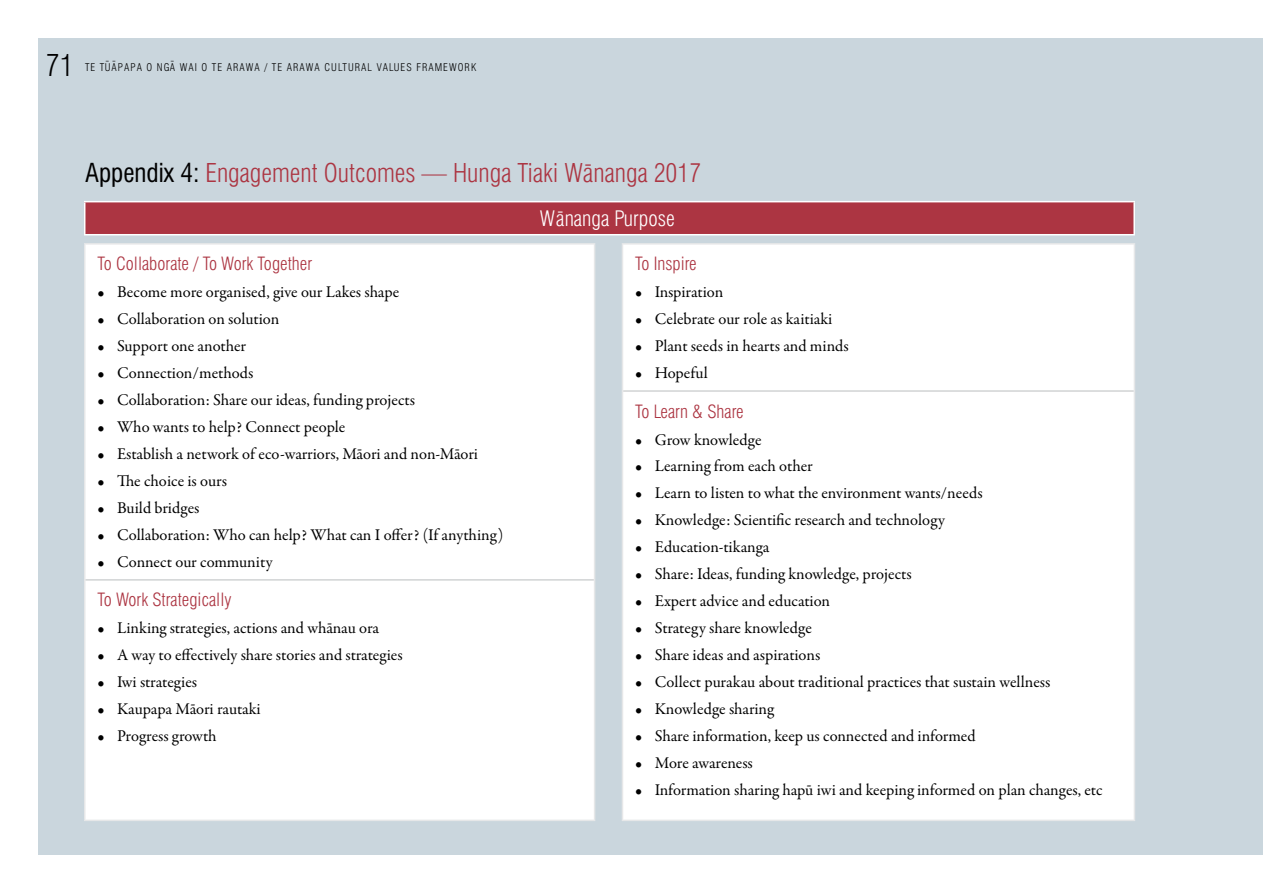
<style>
.page{position:relative;width:1263px;height:893px;background:#fff}
.page>*{position:absolute;margin:0;border:0;box-sizing:border-box;transform-origin:0 0}
.t1{font:300 condensed 30px "Swiss 721 BT";color:#000}
.t2{font:300 condensed 25.5px "Swiss 721 BT";color:#ac3542}
.t3{font:300 condensed 21px "Swiss 721 BT";color:#fff}
.t4{font:300 condensed 18px "Swiss 721 BT";color:#ac3542}
.t5{font:16.5px "Garamond Premr Pro";letter-spacing:-.005em;color:#000}
.t6{font:300 condensed 10.5px "Swiss 721 BT";letter-spacing:.1em;color:#000}
.s1{font-weight:400;color:#000}
</style>
<div class="page">
<div style="left:38px;top:38px;width:1225px;height:817px;background:#cad6dd"></div>
<div style="left:85px;top:245px;width:509px;height:575px;background:#fff"></div>
<hr style="left:84px;top:243px;width:511px;height:2px;background:#e6e7e8">
<hr style="left:84px;top:245px;width:1px;height:335px;background:#e6e7e8">
<hr style="left:594px;top:245px;width:1px;height:335px;background:#e6e7e8">
<hr style="left:84px;top:580px;width:1px;height:240px;background:#e6e7e8">
<hr style="left:594px;top:580px;width:1px;height:240px;background:#e6e7e8">
<hr style="left:84px;top:820px;width:511px;height:1px;background:#e6e7e8">
<hr style="left:85px;top:579px;width:509px;height:2px;background:#d1d3d4">
<hr style="left:97px;top:277px;width:489px;height:1px;background:#fff">
<hr style="left:97px;top:613px;width:489px;height:1px;background:#fff">
<div style="left:85px;top:202px;width:1049px;height:33px;background:#ac3542"></div>
<hr style="left:84px;top:201px;width:1051px;height:1px;background:#fff">
<hr style="left:84px;top:202px;width:1px;height:32px;background:#fff">
<hr style="left:1133px;top:202px;width:2px;height:32px;background:#fff">
<hr style="left:84px;top:234px;width:1051px;height:1px;background:#fff">
<div style="left:623px;top:245px;width:511px;height:575px;background:#fff"></div>
<hr style="left:622px;top:243px;width:513px;height:2px;background:#e6e7e8">
<hr style="left:622px;top:245px;width:1px;height:146px;background:#e6e7e8">
<hr style="left:1134px;top:245px;width:1px;height:146px;background:#e6e7e8">
<hr style="left:622px;top:391px;width:1px;height:429px;background:#e6e7e8">
<hr style="left:1134px;top:391px;width:1px;height:429px;background:#e6e7e8">
<hr style="left:622px;top:820px;width:513px;height:1px;background:#e6e7e8">
<hr style="left:623px;top:390px;width:511px;height:2px;background:#d1d3d4">
<hr style="left:635px;top:277px;width:491px;height:1px;background:#fff">
<hr style="left:635px;top:424px;width:491px;height:1px;background:#fff">
<h1 class="t1" style="left:46px;top:47px;width:30px">71</h1>
<p class="t6" style="left:85px;top:61px;width:393px">TE TUAPAPA O NGA WAI O TE ARAWA / TE ARAWA CULTURAL VALUES FRAMEWORK</p>
<p class="t6" style="left:105px;top:54px;width:12px">- -</p>
<p class="t6" style="left:171px;top:54px;width:5px">-</p>
<h2 class="t2" style="left:85px;top:158px;width:618px"><span class="s1">Appendix 4:</span> Engagement Outcomes — Hunga Tiaki W¯ananga 2017</h2>
<p class="t4" style="left:97px;top:253px;width:216px">To Collaborate / To Work Together</p>
<p class="t5" style="left:97px;top:282px;width:303px">• Become more organised, give our Lakes shape</p>
<p class="t5" style="left:97px;top:309px;width:183px">• Collaboration on solution</p>
<p class="t5" style="left:97px;top:336px;width:150px">• Support one another</p>
<p class="t5" style="left:97px;top:363px;width:157px">• Connection/methods</p>
<p class="t5" style="left:97px;top:390px;width:319px">• Collaboration: Share our ideas, funding projects</p>
<p class="t5" style="left:97px;top:417px;width:249px">• Who wants to help? Connect people</p>
<p class="t5" style="left:97px;top:444px;width:382px">• Establish a network of eco-warriors, Māori and non-Māori</p>
<p class="t5" style="left:97px;top:471px;width:131px">• The choice is ours</p>
<p class="t5" style="left:97px;top:498px;width:103px">• Build bridges</p>
<p class="t5" style="left:97px;top:525px;width:407px">• Collaboration: Who can help? What can I offer? (If anything)</p>
<p class="t5" style="left:97px;top:552px;width:176px">• Connect our community</p>
<p class="t4" style="left:97px;top:589px;width:136px">To Work Strategically</p>
<p class="t5" style="left:97px;top:618px;width:283px">• Linking strategies, actions and whānau ora</p>
<p class="t5" style="left:97px;top:645px;width:307px">• A way to effectively share stories and strategies</p>
<p class="t5" style="left:97px;top:672px;width:101px">• Iwi strategies</p>
<p class="t5" style="left:97px;top:699px;width:165px">• Kaupapa Māori rautaki</p>
<p class="t5" style="left:97px;top:726px;width:121px">• Progress growth</p>
<p class="t3" style="left:540px;top:206px;width:136px">W¯ananga Purpose</p>
<p class="t4" style="left:635px;top:253px;width:63px">To Inspire</p>
<p class="t5" style="left:635px;top:282px;width:90px">• Inspiration</p>
<p class="t5" style="left:635px;top:309px;width:199px">• Celebrate our role as kaitiaki</p>
<p class="t5" style="left:635px;top:336px;width:215px">• Plant seeds in hearts and minds</p>
<p class="t5" style="left:635px;top:363px;width:74px">• Hopeful</p>
<p class="t4" style="left:635px;top:400px;width:110px">To Learn &amp; Share</p>
<p class="t5" style="left:635px;top:429px;width:128px">• Grow knowledge</p>
<p class="t5" style="left:635px;top:456px;width:179px">• Learning from each other</p>
<p class="t5" style="left:635px;top:483px;width:349px">• Learn to listen to what the environment wants/needs</p>
<p class="t5" style="left:635px;top:510px;width:311px">• Knowledge: Scientific research and technology</p>
<p class="t5" style="left:635px;top:537px;width:136px">• Education-tikanga</p>
<p class="t5" style="left:635px;top:564px;width:278px">• Share: Ideas, funding knowledge, projects</p>
<p class="t5" style="left:635px;top:591px;width:196px">• Expert advice and education</p>
<p class="t5" style="left:635px;top:618px;width:178px">• Strategy share knowledge</p>
<p class="t5" style="left:635px;top:645px;width:187px">• Share ideas and aspirations</p>
<p class="t5" style="left:635px;top:672px;width:417px">• Collect purakau about traditional practices that sustain wellness</p>
<p class="t5" style="left:635px;top:699px;width:140px">• Knowledge sharing</p>
<p class="t5" style="left:635px;top:726px;width:342px">• Share information, keep us connected and informed</p>
<p class="t5" style="left:635px;top:753px;width:119px">• More awareness</p>
<p class="t5" style="left:635px;top:780px;width:469px">• Information sharing hapū iwi and keeping informed on plan changes, etc</p>
</div>
